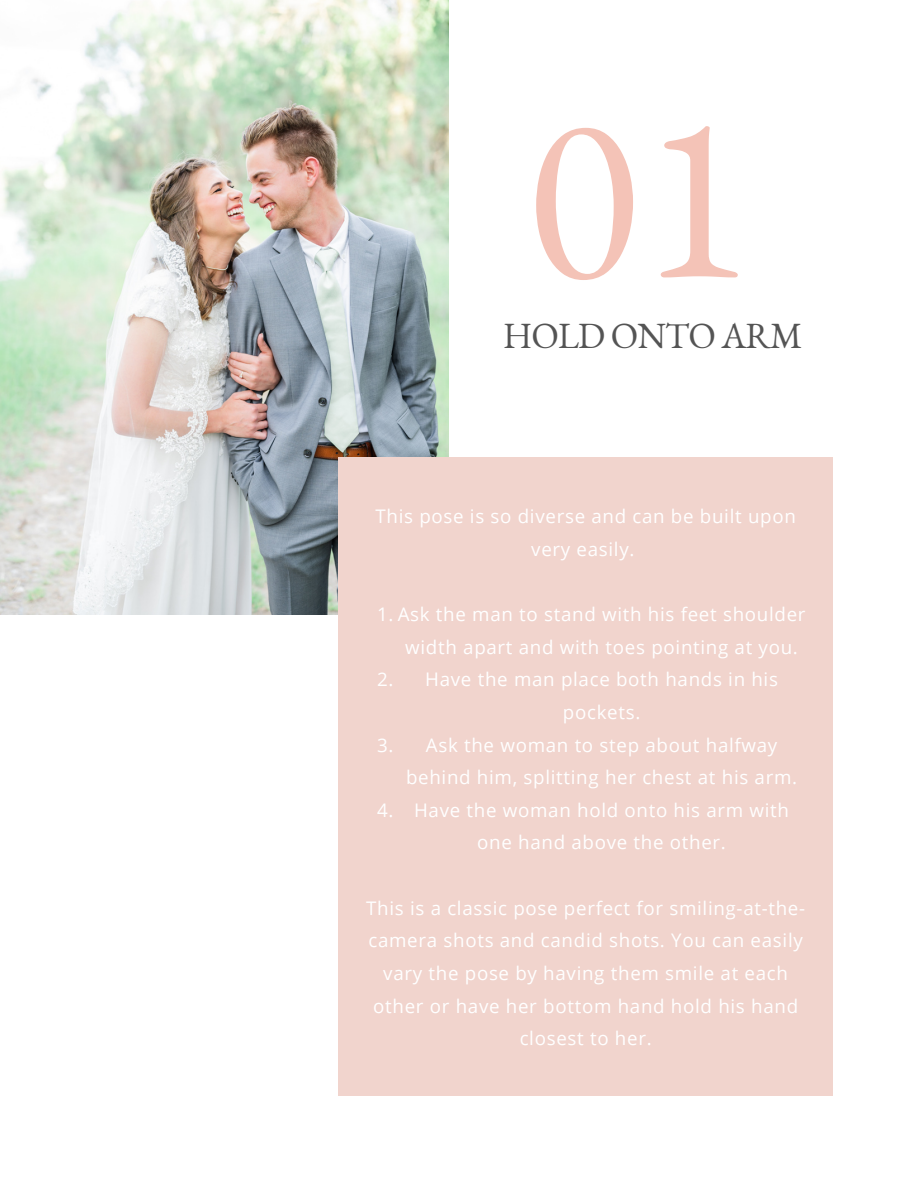
<style>
.page{position:relative;width:918px;height:1188px;background:#fff}
.page>*{position:absolute;margin:0;border:0;box-sizing:border-box;transform-origin:0 0}
.t1{font:236.4px "EB Garamond";color:#f4c3b7}
.t2{font:36px "EB Garamond";letter-spacing:-.025em;color:#545454}
.t3{font:18.75px/32.7px "Open Sans";letter-spacing:.035em;color:#fff;text-align:center}
</style>
<div class="page">
<img style="left:0;top:0;width:449px;height:614px">
<div style="left:338px;top:458px;width:495px;height:638px;background:#f1d4cd"></div>
<p class="t1" style="left:525px;top:39px;width:228px">01</p>
<p class="t2" style="left:503px;top:312px;width:301px">HOLD ONTO ARM</p>
<p class="t3" style="left:375px;top:500px;width:422px">This pose is so diverse and can be built upon very easily.</p>
<p class="t3" style="left:405px;top:597px;width:402px;text-align:left;text-indent:-28px">1. Ask the man to stand with his feet shoulder width apart and with toes pointing at you.</p>
<p class="t3" style="left:425px;top:663px;width:354px">Have the man place both hands in his pockets.</p>
<p class="t3" style="left:406px;top:728px;width:393px">Ask the woman to step about halfway behind him, splitting her chest at his arm.</p>
<p class="t3" style="left:414px;top:793px;width:376px">Have the woman hold onto his arm with one hand above the other.</p>
<p class="t3" style="left:377px;top:663px;width:18px">2.</p>
<p class="t3" style="left:377px;top:728px;width:18px">3.</p>
<p class="t3" style="left:377px;top:793px;width:18px">4.</p>
<p class="t3" style="left:366px;top:891px;width:441px">This is a classic pose perfect for smiling-at-the&shy;camera shots and candid shots. You can easily vary the pose by having them smile at each other or have her bottom hand hold his hand closest to her.</p>
</div>
